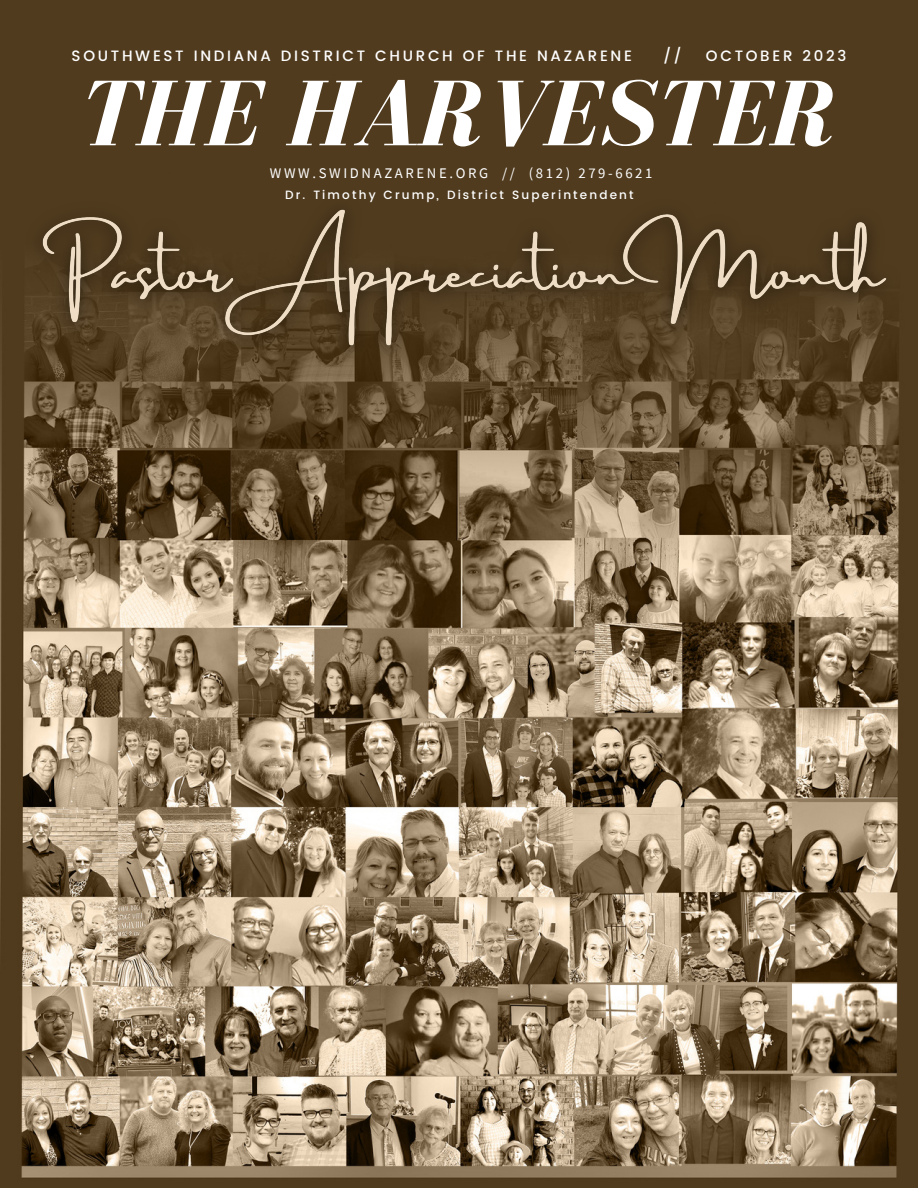
<style>
.page{position:relative;width:918px;height:1188px;background:#fff}
.page>*{position:absolute;margin:0;border:0;box-sizing:border-box;transform-origin:0 0}
.t1{font:italic 700 96px "Bodoni FLF";color:#fff}
.t2{font:500 15px "Poppins";letter-spacing:.18em;color:#fff}
.t3{font:14.7px "Source Sans Pro";letter-spacing:.18em;color:#fff}
.t4{font:500 12px "Poppins";letter-spacing:.18em;color:#fff}
</style>
<div class="page">
<img style="left:0;top:0;width:918px;height:1188px">
<img style="left:17px;top:186px;width:894px;height:185px">
<p class="t2" style="left:72px;top:47px;width:562px">SOUTHWEST INDIANA DISTRICT CHURCH OF THE NAZARENE</p>
<p class="t2" style="left:664px;top:47px;width:20px">//</p>
<p class="t2" style="left:706px;top:47px;width:142px">OCTOBER 2023</p>
<p class="t1" style="left:77px;top:63px;width:758px">THE HARVESTER</p>
<p class="t3" style="left:270px;top:164px;width:384px">WWW.SWIDNAZARENE.ORG // (812) 279-6621</p>
<p class="t4" style="left:285px;top:188px;width:350px">Dr. Timothy Crump, District Superintendent</p>
</div>
